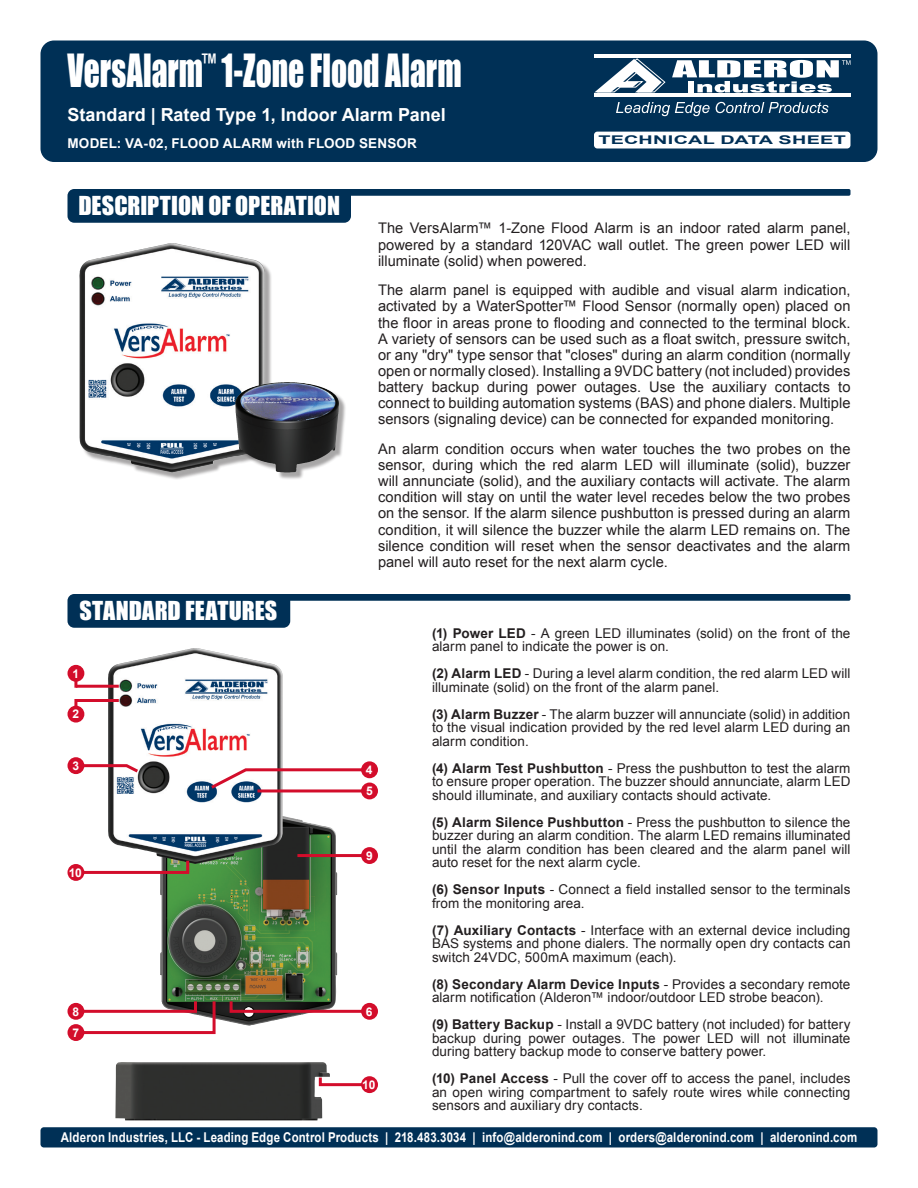
<style>
.page{position:relative;width:918px;height:1188px;background:#fff}
.page>*{position:absolute;margin:0;border:0;box-sizing:border-box;transform-origin:0 0}
.Top_Header{font:42px "Impact";color:#fff;scale:.75 1}
.Header_Bar_Titles{font:24px "Impact";color:#fff}
.Sub_Description___Additional_Info{font:700 18px "Arial";color:#fff}
.Description_of_Operation_Copy{font:14.7px/16.2px "Arial";letter-spacing:.005em;color:#231f20;text-align:justify}
.Features_List_2_Copy{font:13.5px/13.5px "Arial";letter-spacing:.005em;color:#231f20;text-align:justify}
.Footer_Company_Info{font:700 13.5px "Arial";letter-spacing:.01em;color:#fff;scale:.85 1}
.Tretiary_Description_Field{font:700 13.5px "Arial";letter-spacing:.015em;color:#fff}
.TDS_Page_Title{font:700 12px "Arial";letter-spacing:.015em;color:#003056;scale:1.65 1}
.Features_Numbers{font:700 12px "Arial";color:#fff}
.s1{font-weight:700}
</style>
<div class="page">
<div style="left:40px;top:40px;width:838px;height:122px;background:#003056;border-radius:14px"></div>
<hr style="left:594px;top:54px;width:256px;height:4px;background:#fff">
<hr style="left:594px;top:94px;width:256px;height:3px;background:#fff">
<svg style="left:616px;top:102px;width:94px;height:14px"></svg>
<svg style="left:716px;top:102px;width:113px;height:11px"></svg>
<svg style="left:594px;top:58px;width:72px;height:35px"></svg>
<svg style="left:672px;top:60px;width:178px;height:33px"></svg>
<div style="left:338px;top:189px;width:513px;height:7px;background:#003056;border-radius:2px"></div>
<div style="left:68px;top:189px;width:283px;height:34px;background:#003056;border-radius:7px"></div>
<div style="left:594px;top:132px;width:256px;height:17px;background:#fff;border-radius:3px"></div>
<div style="left:270px;top:594px;width:581px;height:7px;background:#003056;border-radius:2px"></div>
<div style="left:68px;top:594px;width:222px;height:34px;background:#003056;border-radius:7px"></div>
<div style="left:40px;top:1127px;width:837px;height:21px;background:#003056;border-radius:3px"></div>
<img style="left:160px;top:811px;width:178px;height:215px">
<img style="left:108px;top:648px;width:101px;height:216px">
<img style="left:115px;top:1062px;width:215px;height:58px">
<svg style="left:79px;top:858px;width:112px;height:17px"></svg>
<hr style="left:76px;top:685px;width:43px;height:3px;background:#d30d2b">
<svg style="left:74px;top:682px;width:3px;height:6px"></svg>
<hr style="left:76px;top:699px;width:43px;height:3px;background:#d30d2b">
<svg style="left:74px;top:699px;width:3px;height:7px"></svg>
<svg style="left:79px;top:763px;width:62px;height:12px"></svg>
<hr style="left:257px;top:789px;width:107px;height:3px;background:#d30d2b">
<svg style="left:208px;top:767px;width:159px;height:24px"></svg>
<svg style="left:228px;top:998px;width:139px;height:16px"></svg>
<svg style="left:317px;top:1075px;width:50px;height:13px"></svg>
<div style="left:67px;top:665px;width:17px;height:17px;background:#d30d2b;border-radius:50%"></div>
<div style="left:67px;top:706px;width:17px;height:17px;background:#d30d2b;border-radius:50%"></div>
<div style="left:67px;top:757px;width:17px;height:17px;background:#d30d2b;border-radius:50%"></div>
<div style="left:361px;top:761px;width:17px;height:17px;background:#d30d2b;border-radius:50%"></div>
<div style="left:361px;top:783px;width:17px;height:16px;background:#d30d2b;border-radius:50%"></div>
<div style="left:361px;top:1003px;width:17px;height:17px;background:#d30d2b;border-radius:50%"></div>
<div style="left:67px;top:1024px;width:17px;height:17px;background:#d30d2b;border-radius:50%"></div>
<hr style="left:297px;top:854px;width:67px;height:3px;background:#d30d2b">
<div style="left:361px;top:847px;width:17px;height:17px;background:#d30d2b;border-radius:50%"></div>
<div style="left:361px;top:1076px;width:17px;height:17px;background:#d30d2b;border-radius:50%"></div>
<svg style="left:79px;top:998px;width:138px;height:38px"></svg>
<div style="left:67px;top:1003px;width:17px;height:17px;background:#d30d2b;border-radius:50%"></div>
<div style="left:67px;top:864px;width:17px;height:17px;background:#d30d2b;border-radius:50%"></div>
<div style="left:82px;top:245px;width:191px;height:235px;background:#231f20;opacity:.4"></div>
<img style="left:79px;top:243px;width:117px;height:230px">
<div style="left:237px;top:384px;width:109px;height:96px;background:#231f20;opacity:.4"></div>
<img style="left:235px;top:382px;width:49px;height:81px">
<p class="Top_Header" style="left:68px;top:38px;width:527px">VersAlarm<sup>™</sup> 1-Zone Flood Alarm</p>
<p class="Sub_Description___Additional_Info" style="left:68px;top:103px;width:380px">Standard | Rated Type 1, Indoor Alarm Panel</p>
<p class="Tretiary_Description_Field" style="left:68px;top:135px;width:351px">MODEL: VA-02, FLOOD ALARM with FLOOD SENSOR</p>
<p class="Header_Bar_Titles" style="left:78px;top:187px;width:263px">DESCRIPTION OF OPERATION</p>
<p class="TDS_Page_Title" style="left:599px;top:132px;width:151px">TECHNICAL DATA SHEET</p>
<p class="Header_Bar_Titles" style="left:80px;top:592px;width:199px">STANDARD FEATURES</p>
<p class="Description_of_Operation_Copy" style="left:378px;top:220px;width:474px">The VersAlarm™ 1-Zone Flood Alarm is an indoor rated alarm panel, powered by a standard 120VAC wall outlet. The green power LED will illuminate (solid) when powered.</p>
<p class="Description_of_Operation_Copy" style="left:378px;top:282px;width:474px">The alarm panel is equipped with audible and visual alarm indication, activated by a WaterSpotter™ Flood Sensor (normally open) placed on the floor in areas prone to flooding and connected to the terminal block.<br>A variety of sensors can be used such as a float switch, pressure switch, or any "dry" type sensor that "closes" during an alarm condition (normally open or normally closed). Installing a 9VDC battery (not included) provides battery backup during power outages. Use the auxiliary contacts to connect to building automation systems (BAS) and phone dialers. Multiple sensors (signaling device) can be connected for expanded monitoring.</p>
<p class="Description_of_Operation_Copy" style="left:378px;top:441px;width:474px">An alarm condition occurs when water touches the two probes on the sensor, during which the red alarm LED will illuminate (solid), buzzer will annunciate (solid), and the auxiliary contacts will activate. The alarm condition will stay on until the water level recedes below the two probes on the sensor. If the alarm silence pushbutton is pressed during an alarm condition, it will silence the buzzer while the alarm LED remains on. The silence condition will reset when the sensor deactivates and the alarm panel will auto reset for the next alarm cycle.</p>
<p class="Features_Numbers" style="left:73px;top:666px;width:8px">1</p>
<p class="Features_Numbers" style="left:73px;top:706px;width:8px">2</p>
<p class="Features_Numbers" style="left:73px;top:758px;width:8px">3</p>
<p class="Features_Numbers" style="left:366px;top:762px;width:8px">4</p>
<p class="Features_Numbers" style="left:366px;top:783px;width:8px">5</p>
<p class="Features_Numbers" style="left:69px;top:865px;width:15px">10</p>
<p class="Features_Numbers" style="left:73px;top:1004px;width:8px">8</p>
<p class="Features_Numbers" style="left:73px;top:1025px;width:8px">7</p>
<p class="Features_Numbers" style="left:366px;top:848px;width:8px">9</p>
<p class="Features_Numbers" style="left:366px;top:1004px;width:8px">6</p>
<p class="Features_Numbers" style="left:362px;top:1077px;width:15px">10</p>
<p class="Features_List_2_Copy" style="left:432px;top:626px;width:420px"><span class="s1">(1) Power LED</span> - A green LED illuminates (solid) on the front of the alarm panel to indicate the power is on.</p>
<p class="Features_List_2_Copy" style="left:432px;top:667px;width:420px"><span class="s1">(2) Alarm LED</span> - During a level alarm condition, the red alarm LED will illuminate (solid) on the front of the alarm panel.</p>
<p class="Features_List_2_Copy" style="left:432px;top:707px;width:420px"><span class="s1">(3) Alarm Buzzer</span> - The alarm buzzer will annunciate (solid) in addition to the visual indication provided by the red level alarm LED during an alarm condition.</p>
<p class="Features_List_2_Copy" style="left:432px;top:761px;width:420px"><span class="s1">(4) Alarm Test Pushbutton</span> - Press the pushbutton to test the alarm to ensure proper operation. The buzzer should annunciate, alarm LED should illuminate, and auxiliary contacts should activate.</p>
<p class="Features_List_2_Copy" style="left:432px;top:815px;width:420px"><span class="s1">(5) Alarm Silence Pushbutton</span> - Press the pushbutton to silence the buzzer during an alarm condition. The alarm LED remains illuminated until the alarm condition has been cleared and the alarm panel will auto reset for the next alarm cycle.</p>
<p class="Features_List_2_Copy" style="left:432px;top:883px;width:420px"><span class="s1">(6) Sensor Inputs</span> - Connect a field installed sensor to the terminals from the monitoring area.</p>
<p class="Features_List_2_Copy" style="left:432px;top:923px;width:420px"><span class="s1">(7) Auxiliary Contacts</span> - Interface with an external device including BAS systems and phone dialers. The normally open dry contacts can switch 24VDC, 500mA maximum (each).</p>
<p class="Features_List_2_Copy" style="left:432px;top:977px;width:420px"><span class="s1">(8) Secondary Alarm Device Inputs</span> - Provides a secondary remote alarm notification (Alderon™ indoor/outdoor LED strobe beacon).</p>
<p class="Features_List_2_Copy" style="left:432px;top:1018px;width:420px"><span class="s1">(9) Battery Backup</span> - Install a 9VDC battery (not included) for battery backup during power outages. The power LED will not illuminate during battery backup mode to conserve battery power.</p>
<p class="Features_List_2_Copy" style="left:432px;top:1072px;width:420px"><span class="s1">(10) Panel Access</span> - Pull the cover off to access the panel, includes an open wiring compartment to safely route wires while connecting sensors and auxiliary dry contacts.</p>
<p class="Footer_Company_Info" style="left:61px;top:1129px;width:938px">Alderon Industries, LLC - Leading Edge Control Products | 218.483.3034 | info@alderonind.com | orders@alderonind.com | alderonind.com</p>
</div>
